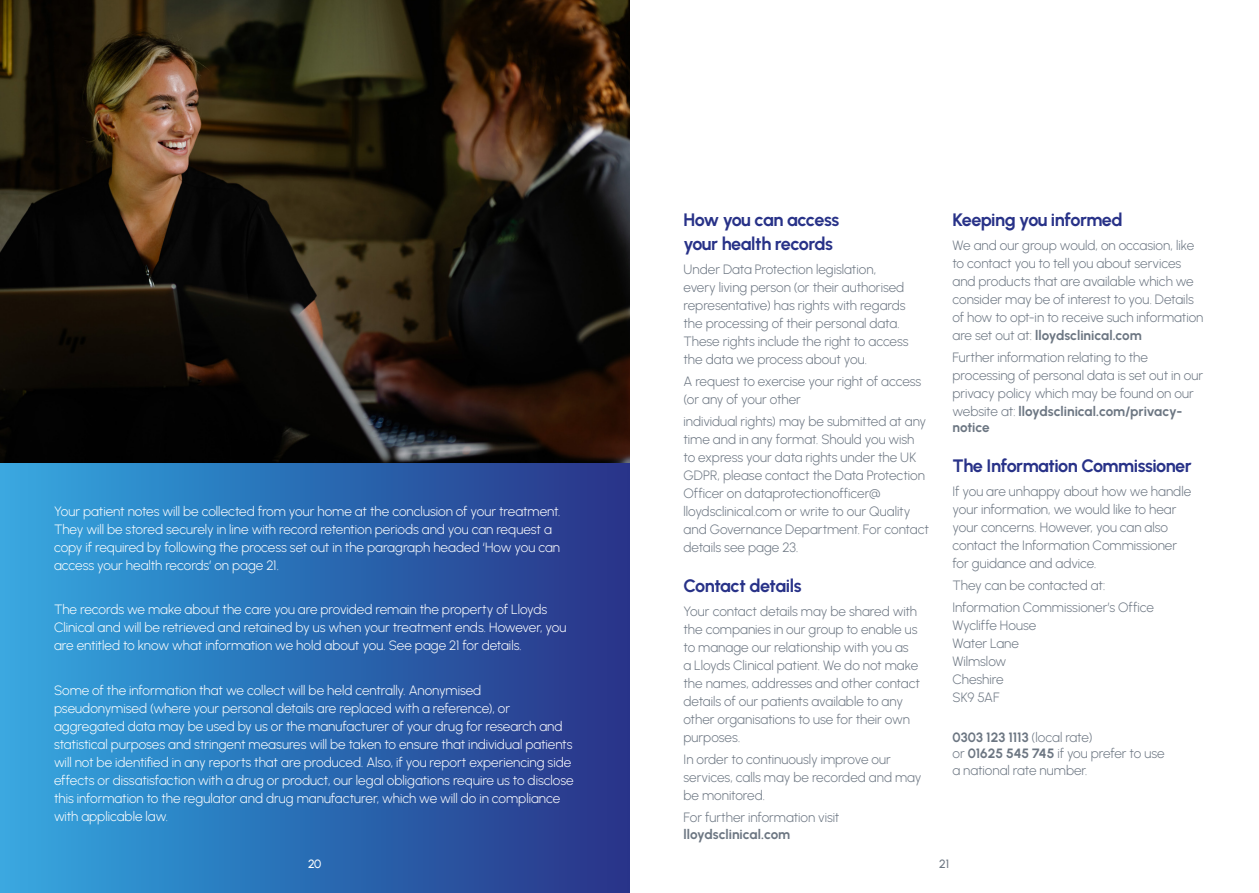
<style>
.page{position:relative;width:1259px;height:893px;background:#fff}
.page>*{position:absolute;margin:0;border:0;box-sizing:border-box;transform-origin:0 0}
.t1{font:700 18px/24px "Urbanist";letter-spacing:-.03em;color:#283288}
.t2{font:300 13.5px/18px "Urbanist";color:#6c7682}
.t3{font:300 13.5px/18px "Urbanist";color:#fff}
.t4{font:700 13.5px "Urbanist";color:#6c7682}
.t5{font:500 12px "Urbanist";color:#fff}
.t6{font:500 12px "Urbanist";color:#6c7682}
.s1{font-weight:700}
</style>
<div class="page">
<div style="left:0;top:462px;width:629px;height:431px;background:linear-gradient(to right,#32a8e0,#263187)"></div>
<img style="left:0;top:0;width:629px;height:462px">
<h1 class="t1" style="left:952px;top:207px;width:172px">Keeping you informed</h1>
<p class="t2" style="left:952px;top:236px;width:252px">We and our group would, on occasion, like to contact you to tell you about services and products that are available which we consider may be of interest to you. Details of how to opt-in to receive such information are set out at: <span class="s1">lloydsclinical.com</span></p>
<p class="t2" style="left:952px;top:348px;width:252px">Further information relating to the processing of personal data is set out in our privacy policy which may be found on our website at: <span class="s1">lloydsclinical.com/privacy-</span></p>
<p class="t4" style="left:952px;top:419px;width:39px">notice</p>
<h1 class="t1" style="left:952px;top:453px;width:241px">The Information Commissioner</h1>
<p class="t2" style="left:952px;top:482px;width:240px">If you are unhappy about how we handle your information, we would like to hear your concerns. However, you can also contact the Information Commissioner for guidance and advice.</p>
<p class="t2" style="left:952px;top:574px;width:203px;line-height:22.2px">They can be contacted at:<br>Information Commissioner’s Office</p>
<p class="t2" style="left:952px;top:617px;width:85px">Wycliffe House<br>Water Lane<br>Wilmslow<br>Cheshire<br>SK9 5AF</p>
<p class="t2" style="left:952px;top:729px;width:214px;line-height:16.2px"><span class="s1">0303 123 1113</span> (local rate)<br>or <span class="s1">01625 545 745</span> if you prefer to use a national rate number.</p>
<h1 class="t1" style="left:683px;top:207px;width:157px">How you can access your health records</h1>
<p class="t2" style="left:683px;top:260px;width:227px">Under Data Protection legislation, every living person (or their authorised representative) has rights with regards the processing of their personal data.<br>These rights include the right to access the data we process about you.</p>
<p class="t2" style="left:683px;top:372px;width:239px">A request to exercise your right of access (or any of your other</p>
<p class="t2" style="left:683px;top:413px;width:247px">individual rights) may be submitted at any time and in any format. Should you wish to express your data rights under the UK GDPR, please contact the Data Protection Officer on dataprotectionofficer@ lloydsclinical.com or write to our Quality and Governance Department. For contact details see page 23.</p>
<h1 class="t1" style="left:683px;top:573px;width:120px">Contact details</h1>
<p class="t2" style="left:683px;top:602px;width:238px">Your contact details may be shared with the companies in our group to enable us to manage our relationship with you as<br>a Lloyds Clinical patient. We do not make the names, addresses and other contact details of our patients available to any other organisations to use for their own purposes.</p>
<p class="t2" style="left:683px;top:750px;width:239px">In order to continuously improve our services, calls may be recorded and may be monitored.</p>
<p class="t2" style="left:683px;top:809px;width:157px">For further information visit</p>
<p class="t4" style="left:683px;top:826px;width:108px">lloydsclinical.com</p>
<p class="t3" style="left:54px;top:502px;width:508px">Your patient notes will be collected from your home at the conclusion of your treatment.<br>They will be stored securely in line with record retention periods and you can request a copy if required by following the process set out in the paragraph headed ‘How you can access your health records’ on page 21.</p>
<p class="t3" style="left:54px;top:601px;width:514px">The records we make about the care you are provided remain the property of Lloyds<br>Clinical and will be retrieved and retained by us when your treatment ends. However, you are entitled to know what information we hold about you. See page 21 for details.</p>
<p class="t3" style="left:54px;top:681px;width:521px">Some of the information that we collect will be held centrally. Anonymised pseudonymised (where your personal details are replaced with a reference), or aggregated data may be used by us or the manufacturer of your drug for research and statistical purposes and stringent measures will be taken to ensure that individual patients will not be identified in any reports that are produced. Also, if you report experiencing side effects or dissatisfaction with a drug or product, our legal obligations require us to disclose this information to the regulator and drug manufacturer, which we will do in compliance with applicable law.</p>
<p class="t5" style="left:308px;top:856px;width:15px">20</p>
<p class="t6" style="left:939px;top:856px;width:12px">21</p>
</div>
